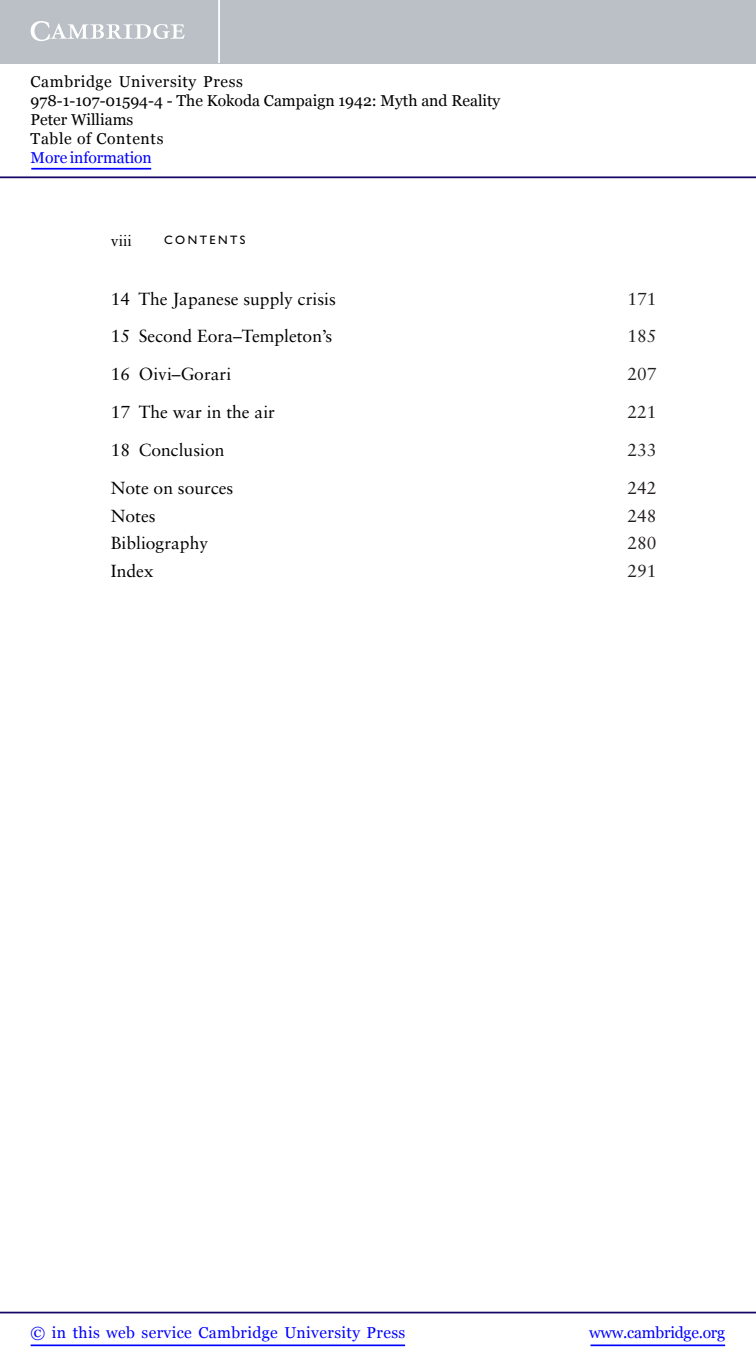
<style>
.page{position:relative;width:756px;height:1371px;background:#fff}
.page>*{position:absolute;margin:0;border:0;box-sizing:border-box;transform-origin:0 0}
.t1{font:17.5px "Sabon LT Std";color:#000}
.t2{font:17.5px "Sabon LT Std";color:#231f20}
.t3{font:15.75px/18.9px "Georgia";color:#000}
.t4{font:15.75px "Georgia";letter-spacing:.025em;color:#00f}
.t5{font:15.75px "Georgia";letter-spacing:-.015em;color:#00f}
.t6{font:15.75px "Georgia";letter-spacing:-.01em;color:#00f}
.t7{font:15.75px "Sabon LT Std";color:#000}
.t8{font:12.25px "Gill Sans Std";letter-spacing:.2em;color:#000}
</style>
<div class="page">
<hr style="left:591px;top:1344px;width:134px;height:1px;background:#00f">
<hr style="left:0;top:1311px;width:756px;height:2px;background:#150666">
<hr style="left:31px;top:1344px;width:374px;height:1px;background:#00f">
<div style="left:0;top:0;width:756px;height:63px;background:#bac0c6"></div>
<svg style="left:31px;top:21px;width:154px;height:20px"></svg>
<hr style="left:218px;top:0;width:2px;height:63px;background:#fff">
<hr style="left:0;top:176px;width:756px;height:2px;background:#150666">
<hr style="left:31px;top:168px;width:120px;height:1px;background:#00f">
<p class="t3" style="left:31px;top:72px;width:471px">Cambridge University Press<br>978-1-107-01594-4 - The Kokoda Campaign 1942: Myth and Reality<br>Peter Williams<br>Table of Contents</p>
<p class="t6" style="left:31px;top:148px;width:123px">More information</p>
<p class="t7" style="left:111px;top:231px;width:23px">viii</p>
<p class="t8" style="left:164px;top:233px;width:83px">CONTENTS</p>
<p class="t1" style="left:111px;top:288px;width:226px">14 The Japanese supply crisis</p>
<p class="t2" style="left:627px;top:288px;width:31px">171</p>
<p class="t1" style="left:111px;top:326px;width:223px">15 Second Eora–Templeton’s</p>
<p class="t2" style="left:627px;top:326px;width:31px">185</p>
<p class="t1" style="left:111px;top:363px;width:122px">16 Oivi–Gorari</p>
<p class="t2" style="left:627px;top:363px;width:31px">207</p>
<p class="t1" style="left:111px;top:401px;width:166px">17 The war in the air</p>
<p class="t2" style="left:627px;top:401px;width:31px">221</p>
<p class="t1" style="left:111px;top:439px;width:115px">18 Conclusion</p>
<p class="t2" style="left:627px;top:439px;width:31px">233</p>
<p class="t1" style="left:111px;top:477px;width:124px">Note on sources</p>
<p class="t2" style="left:627px;top:477px;width:31px">242</p>
<p class="t1" style="left:111px;top:505px;width:46px">Notes</p>
<p class="t2" style="left:627px;top:505px;width:31px">248</p>
<p class="t1" style="left:111px;top:533px;width:99px">Bibliography</p>
<p class="t2" style="left:627px;top:533px;width:31px">280</p>
<p class="t1" style="left:111px;top:560px;width:44px">Index</p>
<p class="t2" style="left:627px;top:560px;width:31px">291</p>
<p class="t4" style="left:31px;top:1323px;width:376px">© in this web service Cambridge University Press</p>
<p class="t5" style="left:589px;top:1323px;width:137px">www.cambridge.org</p>
</div>
